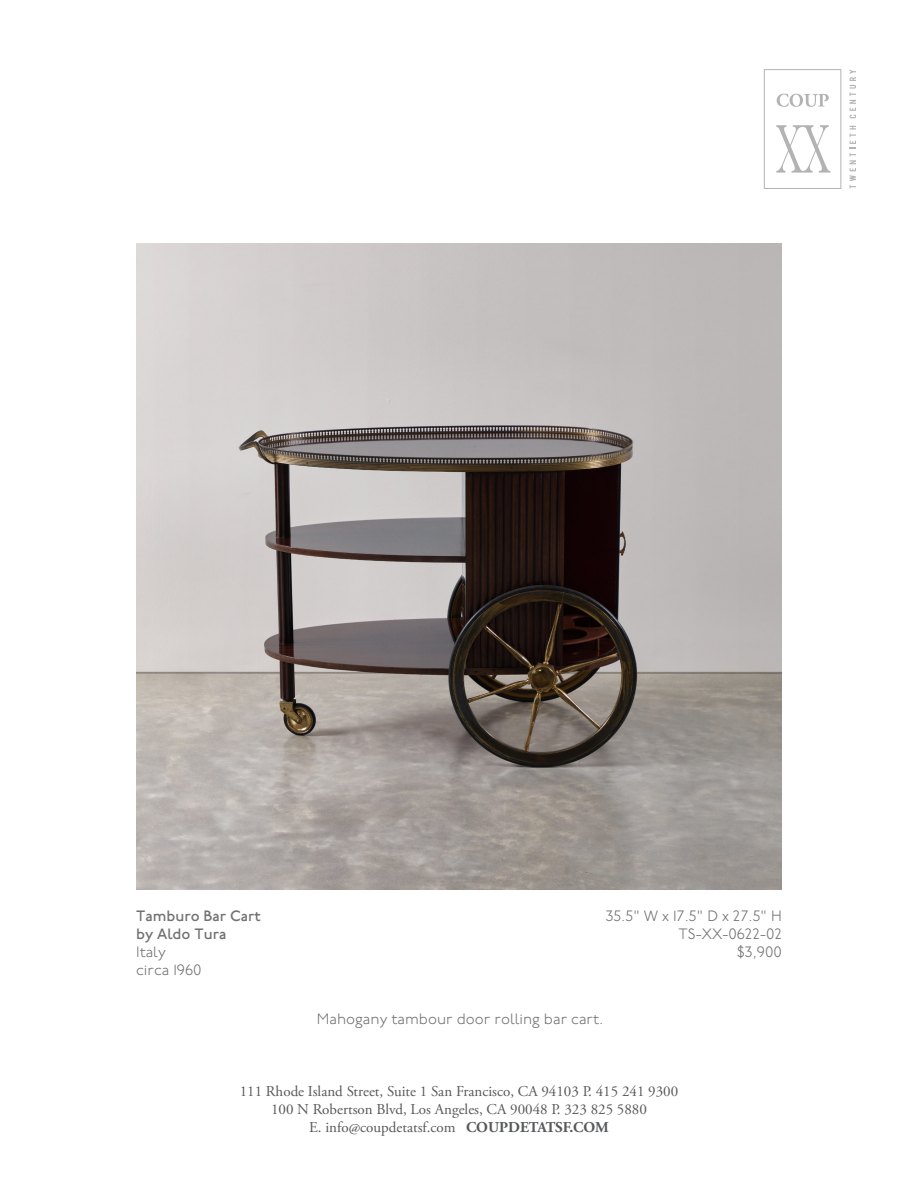
<style>
.page{position:relative;width:918px;height:1188px;background:#fff}
.page>*{position:absolute;margin:0;border:0;box-sizing:border-box;transform-origin:0 0}
.t1{font:15px/18px "Adobe Garamond Pro";color:#57585a;text-align:center}
.t2{font:300 15px/18px "P22 Underground";color:#717273}
.t3{font:500 15px/18px "P22 Underground";color:#717273}
.s1{font-weight:700}
</style>
<div class="page">
<svg style="left:850px;top:126px;width:6px;height:62px"></svg>
<svg style="left:850px;top:70px;width:6px;height:48px"></svg>
<svg style="left:764px;top:69px;width:77px;height:120px"></svg>
<img style="left:136px;top:244px;width:646px;height:646px">
<p class="t3" style="left:136px;top:908px;width:126px">Tamburo Bar Cart by Aldo Tura</p>
<p class="t2" style="left:136px;top:944px;width:67px">Italy circa 1960</p>
<p class="t2" style="left:606px;top:908px;width:178px;text-align:right">35.5" W x 17.5" D x 27.5" H<br>TS-XX-0622-02<br>$3,900</p>
<p class="t2" style="left:317px;top:1011px;width:288px">Mahogany tambour door rolling bar cart.</p>
<p class="t1" style="left:240px;top:1083px;width:440px">111 Rhode Island Street, Suite 1 San Francisco, CA 94103 P. 415 241 9300<br>100 N Robertson Blvd, Los Angeles, CA 90048 P. 323 825 5880<br>E. info@coupdetatsf.com <span class="s1">COUPDETATSF.COM</span></p>
</div>
